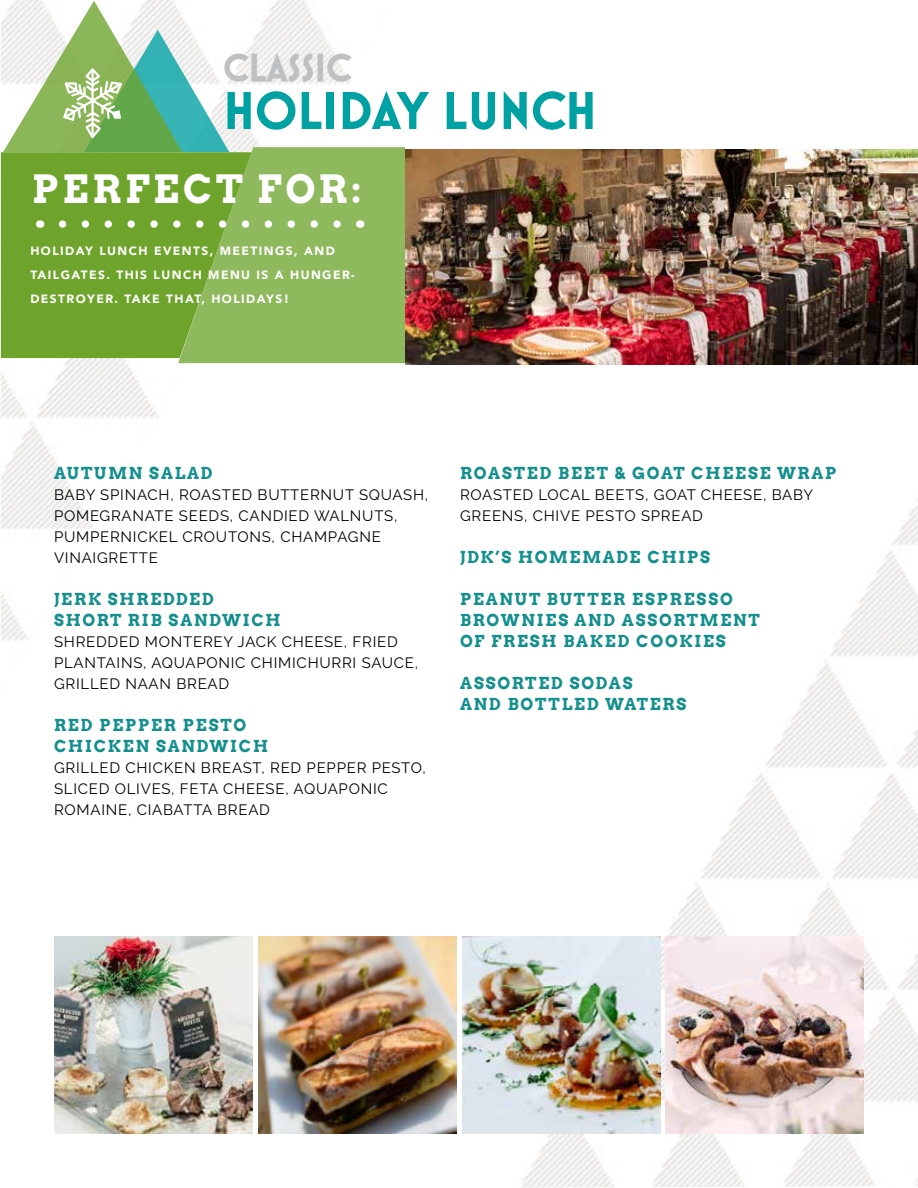
<style>
.page{position:relative;width:918px;height:1188px;background:#fff}
.page>*{position:absolute;margin:0;border:0;box-sizing:border-box;transform-origin:0 0}
.t1{font:700 54px "Mostra One";color:#00a1a3}
.t2{font:700 39.9px "Mostra One";color:#bec0c2}
.t3{font:700 39px "Arvo";letter-spacing:.1em;color:#fff}
.t4{font:700 16.5px/21px "Arvo";letter-spacing:.11em;color:#138f8d}
.t5{font:15px/21px "Raleway";letter-spacing:.05em;color:#000}
.t6{font:900 12px/24px "Avenir";letter-spacing:.12em;color:#fff}
</style>
<div class="page">
<img style="left:1px;top:0;width:396px;height:641px">
<img style="left:522px;top:499px;width:396px;height:689px">
<img style="left:405px;top:149px;width:513px;height:215px">
<div style="left:1px;top:152px;width:177px;height:206px;background:#6ea42c"></div>
<svg style="left:178px;top:147px;width:227px;height:216px;background:#8ab656"></svg>
<svg style="left:3px;top:1px;width:226px;height:151px"></svg>
<svg style="left:63px;top:220px;width:285px;height:8px"></svg>
<img style="left:463px;top:936px;width:198px;height:198px">
<img style="left:666px;top:936px;width:198px;height:198px">
<img style="left:54px;top:936px;width:199px;height:198px">
<img style="left:259px;top:936px;width:198px;height:198px">
<h2 class="t2" style="left:223px;top:44px;width:130px">CLASSIC</h2>
<h1 class="t1" style="left:223px;top:79px;width:375px">HOLIDAY LUNCH</h1>
<h3 class="t3" style="left:32px;top:169px;width:331px">PERFECT FOR:</h3>
<p class="t6" style="left:30px;top:239px;width:326px">HOLIDAY LUNCH EVENTS, MEETINGS, AND<br>TAILGATES. THIS LUNCH MENU IS A HUNGER-<br>DESTROYER. TAKE THAT, HOLIDAYS!</p>
<p class="t4" style="left:54px;top:463px;width:160px">AUTUMN SALAD</p>
<p class="t5" style="left:54px;top:485px;width:376px">BABY SPINACH, ROASTED BUTTERNUT SQUASH,<br>POMEGRANATE SEEDS, CANDIED WALNUTS,<br>PUMPERNICKEL CROUTONS, CHAMPAGNE<br>VINAIGRETTE</p>
<p class="t4" style="left:54px;top:589px;width:228px">JERK SHREDDED<br>SHORT RIB SANDWICH</p>
<p class="t5" style="left:54px;top:632px;width:366px">SHREDDED MONTEREY JACK CHEESE, FRIED<br>PLANTAINS, AQUAPONIC CHIMICHURRI SAUCE,<br>GRILLED NAAN BREAD</p>
<p class="t4" style="left:54px;top:715px;width:216px">RED PEPPER PESTO<br>CHICKEN SANDWICH</p>
<p class="t5" style="left:54px;top:758px;width:373px">GRILLED CHICKEN BREAST, RED PEPPER PESTO,<br>SLICED OLIVES, FETA CHEESE, AQUAPONIC<br>ROMAINE, CIABATTA BREAD</p>
<p class="t4" style="left:460px;top:463px;width:378px">ROASTED BEET &amp; GOAT CHEESE WRAP</p>
<p class="t5" style="left:460px;top:485px;width:355px">ROASTED LOCAL BEETS, GOAT CHEESE, BABY<br>GREENS, CHIVE PESTO SPREAD</p>
<p class="t4" style="left:460px;top:547px;width:252px">JDK’S HOMEMADE CHIPS</p>
<p class="t4" style="left:460px;top:589px;width:301px">PEANUT BUTTER ESPRESSO<br>BROWNIES AND ASSORTMENT<br>OF FRESH BAKED COOKIES</p>
<p class="t4" style="left:460px;top:673px;width:228px">ASSORTED SODAS<br>AND BOTTLED WATERS</p>
</div>
